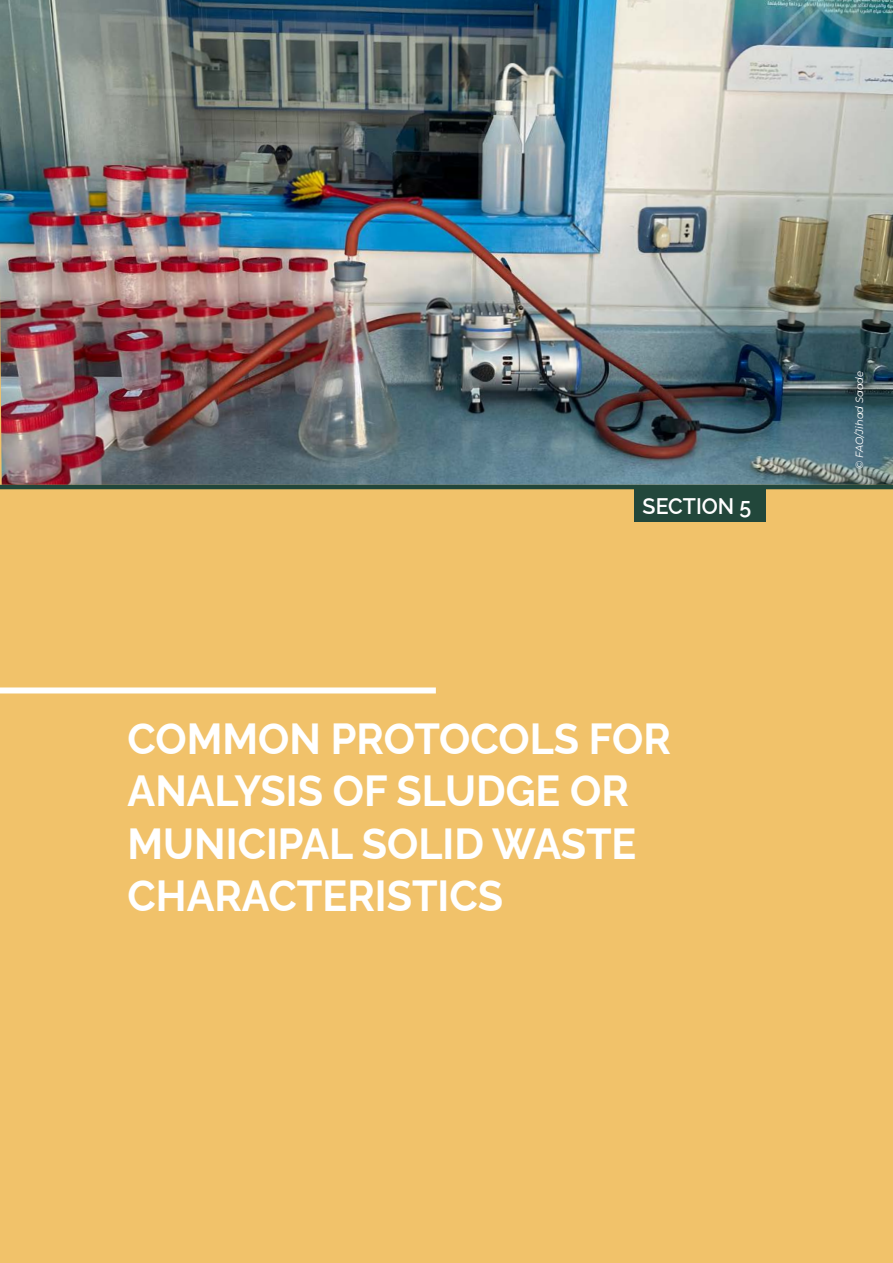
<style>
.page{position:relative;width:893px;height:1263px;background:#f1c26a}
.page>*{position:absolute;margin:0;border:0;box-sizing:border-box;transform-origin:0 0}
.t1{font:700 43.5px/52.2px "Raleway";color:#fff;scale:.95 1}
.t2{font:600 22.5px "Raleway";color:#fff;scale:.95 1}
.t3{font:italic 100 10.5px "Montserrat";color:#fff;scale:.95 1}
</style>
<div class="page">
<div style="left:634px;top:488px;width:131px;height:34px;background:#22473b"></div>
<div style="left:0;top:687px;width:436px;height:6px;background:#fff"></div>
<img style="left:0;top:0;width:893px;height:485px">
<hr style="left:0;top:485px;width:893px;height:4px;background:#22473b">
<p class="t2" style="left:643px;top:488px;width:116px">SECTION 5</p>
<p class="t1" style="left:128px;top:708px;width:573px">COMMON PROTOCOLS FOR<br>ANALYSIS OF SLUDGE OR<br>MUNICIPAL SOLID WASTE<br>CHARACTERISTICS</p>
<p class="t3" style="left:852px;top:469px;width:105px;rotate:-90deg">© FAO/Jihad Saade</p>
</div>
